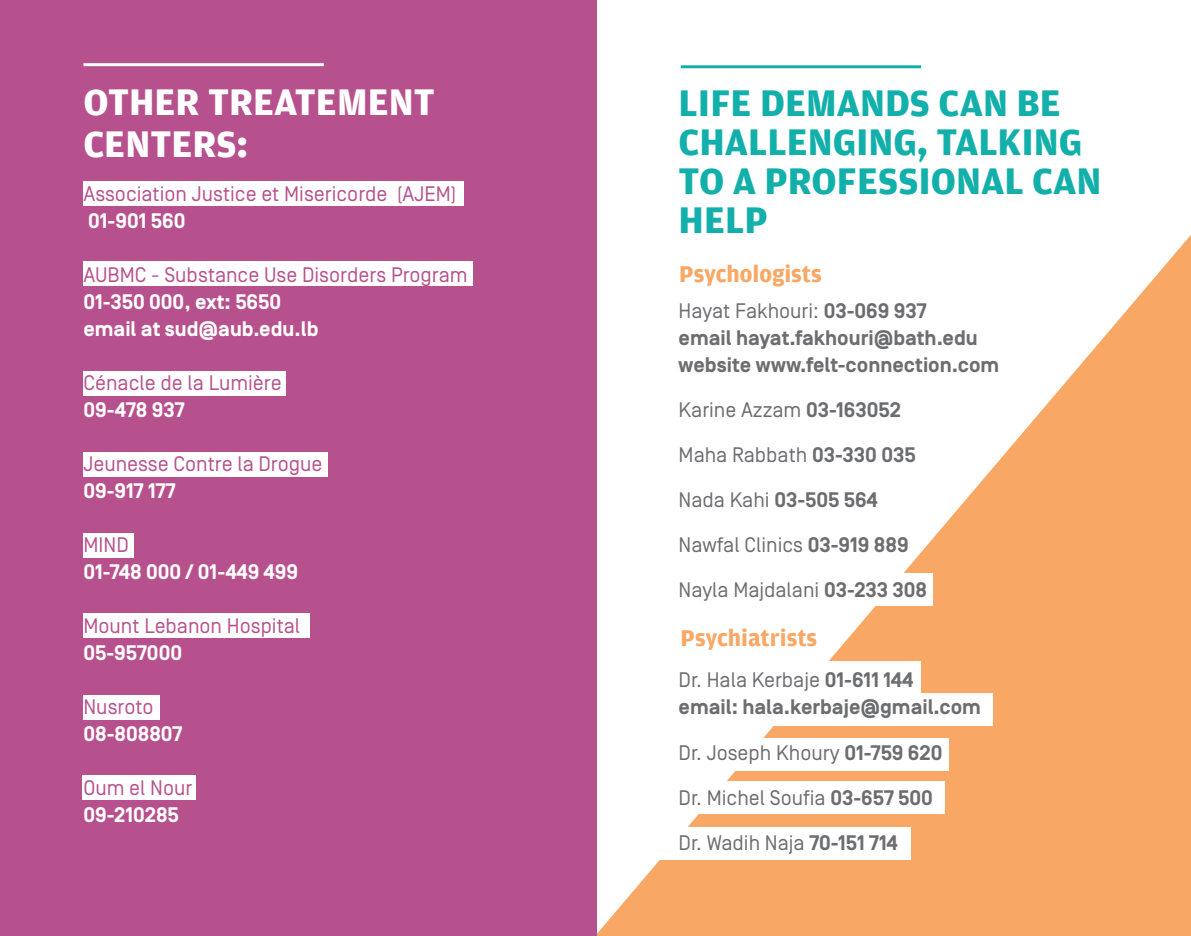
<style>
.page{position:relative;width:1191px;height:936px;background:#fff}
.page>*{position:absolute;margin:0;border:0;box-sizing:border-box;transform-origin:0 0}
.t1{font:700 39px/39px "Amplitude";color:#13afaa}
.t2{font:700 39px "Amplitude";color:#fff}
.t3{font:700 24px "Amplitude";color:#f9a765}
.t4{font:21px "Simplon BP Regular";color:#6c6d70}
.t5{font:21px "Simplon BP Regular";color:#b7518d}
.t6{font:700 21px/27px "Simplon BP";color:#6c6d70}
.t7{font:700 21px "Simplon BP";color:#fff}
.s1{font-family:"Simplon BP Regular";font-weight:400}
.s2{font-family:"Simplon BP";font-weight:700}
</style>
<div class="page">
<svg style="left:596px;top:235px;width:595px;height:700px"></svg>
<div style="left:630px;top:827px;width:281px;height:32px;background:#fff"></div>
<div style="left:0;top:0;width:596px;height:935px;background:#b7518d"></div>
<div style="left:83px;top:181px;width:380px;height:25px;background:#fff"></div>
<div style="left:83px;top:261px;width:389px;height:25px;background:#fff"></div>
<div style="left:83px;top:371px;width:202px;height:25px;background:#fff"></div>
<div style="left:83px;top:452px;width:245px;height:25px;background:#fff"></div>
<div style="left:83px;top:532px;width:51px;height:25px;background:#fff"></div>
<div style="left:83px;top:613px;width:226px;height:24px;background:#fff"></div>
<div style="left:83px;top:694px;width:76px;height:25px;background:#fff"></div>
<div style="left:83px;top:775px;width:113px;height:25px;background:#fff"></div>
<hr style="left:83px;top:63px;width:241px;height:3px;background:#fff">
<div style="left:667px;top:661px;width:253px;height:39px;background:#fff"></div>
<div style="left:670px;top:693px;width:322px;height:32px;background:#fff"></div>
<div style="left:671px;top:738px;width:278px;height:32px;background:#fff"></div>
<div style="left:660px;top:781px;width:285px;height:32px;background:#fff"></div>
<div style="left:648px;top:573px;width:285px;height:32px;background:#fff"></div>
<hr style="left:681px;top:65px;width:240px;height:3px;background:#13afaa">
<p class="t2" style="left:83px;top:80px;width:353px">OTHER TREATEMENT</p>
<p class="t2" style="left:83px;top:122px;width:166px">CENTERS:</p>
<p class="t5" style="left:83px;top:181px;width:375px">Association Justice et Misericorde (AJEM)</p>
<p class="t7" style="left:88px;top:208px;width:99px">01-901 560</p>
<p class="t5" style="left:83px;top:262px;width:385px">AUBMC - Substance Use Disorders Program</p>
<p class="t7" style="left:83px;top:289px;width:199px">01-350 000, ext: 5650</p>
<p class="t7" style="left:83px;top:316px;width:236px">email at sud@aub.edu.lb</p>
<p class="t5" style="left:83px;top:370px;width:200px">Cénacle de la Lumière</p>
<p class="t7" style="left:83px;top:397px;width:102px">09-478 937</p>
<p class="t5" style="left:83px;top:451px;width:240px">Jeunesse Contre la Drogue</p>
<p class="t7" style="left:83px;top:478px;width:94px">09-917 177</p>
<p class="t5" style="left:83px;top:532px;width:47px">MIND</p>
<p class="t7" style="left:83px;top:559px;width:216px">01-748 000 / 01-449 499</p>
<p class="t5" style="left:83px;top:613px;width:218px">Mount Lebanon Hospital</p>
<p class="t7" style="left:83px;top:640px;width:100px">05-957000</p>
<p class="t5" style="left:83px;top:694px;width:72px">Nusroto</p>
<p class="t7" style="left:83px;top:721px;width:100px">08-808807</p>
<p class="t5" style="left:83px;top:775px;width:110px">Oum el Nour</p>
<p class="t7" style="left:83px;top:802px;width:97px">09-210285</p>
<p class="t1" style="left:678px;top:84px;width:424px">LIFE DEMANDS CAN BE<br>CHALLENGING, TALKING<br>TO A PROFESSIONAL CAN<br>HELP</p>
<p class="t3" style="left:679px;top:261px;width:144px">Psychologists</p>
<p class="t6" style="left:678px;top:298px;width:322px"><span class="s1">Hayat Fakhouri:</span> 03-069 937<br>email hayat.fakhouri@bath.edu website www.felt-connection.com</p>
<p class="t4" style="left:678px;top:398px;width:224px">Karine Azzam <span class="s2">03-163052</span></p>
<p class="t4" style="left:678px;top:443px;width:238px">Maha Rabbath <span class="s2">03-330 035</span></p>
<p class="t6" style="left:678px;top:487px;width:200px"><span class="s1">Nada Kahi</span> 03-505 564</p>
<p class="t4" style="left:678px;top:533px;width:231px">Nawfal Clinics <span class="s2">03-919 889</span></p>
<p class="t4" style="left:678px;top:578px;width:250px">Nayla Majdalani <span class="s2">03-233 308</span></p>
<p class="t3" style="left:680px;top:624px;width:138px">Psychiatrists</p>
<p class="t4" style="left:678px;top:668px;width:236px">Dr. Hala Kerbaje <span class="s2">01-611 144</span></p>
<p class="t6" style="left:678px;top:694px;width:304px">email: hala.kerbaje@gmail.com</p>
<p class="t4" style="left:678px;top:740px;width:265px">Dr. Joseph Khoury <span class="s2">01-759 620</span></p>
<p class="t4" style="left:678px;top:785px;width:256px">Dr. Michel Soufia <span class="s2">03-657 500</span></p>
<p class="t4" style="left:678px;top:830px;width:220px">Dr. Wadih Naja <span class="s2">70-151 714</span></p>
</div>
